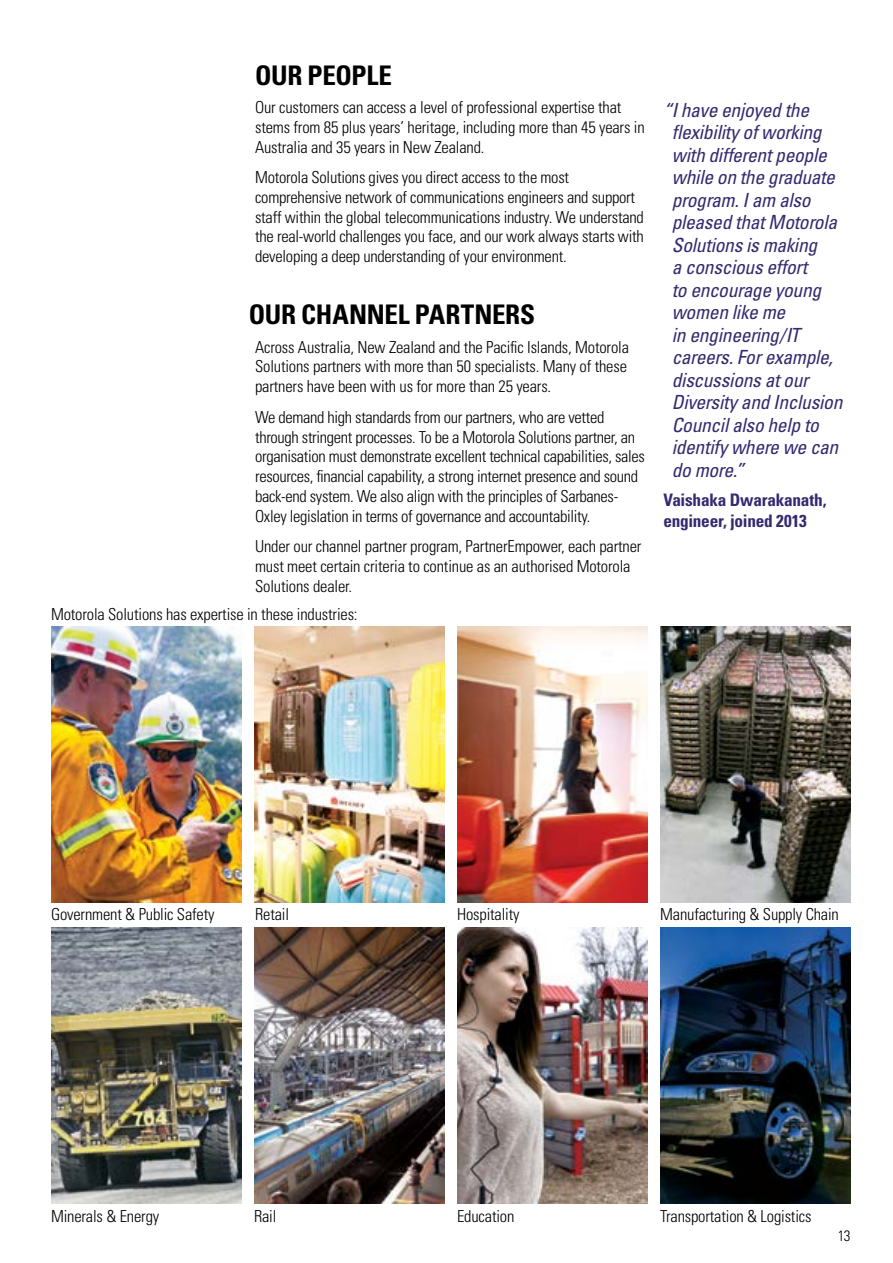
<style>
.page{position:relative;width:893px;height:1263px;background:#fff}
.page>*{position:absolute;margin:0;border:0;box-sizing:border-box;transform-origin:0 0}
.t1{font:700 condensed 27px "Univers";letter-spacing:-.01em;color:#000}
.t2{font:italic condensed 19.5px/22.5px "Univers";letter-spacing:-.015em;color:#35296f}
.t3{font:700 condensed 17.25px/21px "Univers";letter-spacing:-.015em;color:#35296f}
.t4{font:300 condensed 16.5px/19.8px "Univers";letter-spacing:-.015em;color:#000}
.t5{font:300 condensed 15px "Univers";color:#000}
</style>
<div class="page">
<img style="left:51px;top:626px;width:190px;height:276px">
<img style="left:254px;top:626px;width:190px;height:276px">
<img style="left:457px;top:626px;width:190px;height:276px">
<img style="left:660px;top:626px;width:190px;height:276px">
<img style="left:51px;top:927px;width:190px;height:276px">
<img style="left:254px;top:927px;width:190px;height:276px">
<img style="left:457px;top:927px;width:190px;height:276px">
<img style="left:660px;top:927px;width:190px;height:276px">
<h1 class="t1" style="left:255px;top:59px;width:138px">OUR PEOPLE</h1>
<p class="t4" style="left:255px;top:97px;width:391px">Our customers can access a level of professional expertise that stems from 85 plus years’ heritage, including more than 45 years in<br>Australia and 35 years in New Zealand.</p>
<p class="t4" style="left:255px;top:167px;width:390px">Motorola Solutions gives you direct access to the most comprehensive network of communications engineers and support staff within the global telecommunications industry. We understand the real-world challenges you face, and our work always starts with developing a deep understanding of your environment.</p>
<h1 class="t1" style="left:249px;top:298px;width:288px">OUR CHANNEL PARTNERS</h1>
<p class="t4" style="left:255px;top:337px;width:375px;text-align:justify">Across Australia, New Zealand and the Pacific Islands, Motorola Solutions partners with more than 50 specialists. Many of these partners have been with us for more than 25 years.</p>
<p class="t4" style="left:255px;top:407px;width:391px">We demand high standards from our partners, who are vetted through stringent processes. To be a Motorola Solutions partner, an organisation must demonstrate excellent technical capabilities, sales resources, financial capability, a strong internet presence and sound back-end system. We also align with the principles of Sarbanes-Oxley legislation in terms of governance and accountability.</p>
<p class="t4" style="left:255px;top:536px;width:388px">Under our channel partner program, PartnerEmpower, each partner must meet certain criteria to continue as an authorised Motorola<br>Solutions dealer.</p>
<p class="t4" style="left:51px;top:604px;width:308px">Motorola Solutions has expertise in these industries:</p>
<p class="t2" style="left:672px;top:98px;width:172px;text-indent:-8px">“I have enjoyed the flexibility of working with different people while on the graduate program. I am also pleased that Motorola<br>Solutions is making<br>a conscious effort<br>to encourage young women like me<br>in engineering/IT careers. For example, discussions at our<br>Diversity and Inclusion<br>Council also help to identify where we can do more.”</p>
<p class="t3" style="left:663px;top:489px;width:165px">Vaishaka Dwarakanath, engineer, joined 2013</p>
<p class="t4" style="left:51px;top:904px;width:165px">Government &amp; Public Safety</p>
<p class="t4" style="left:255px;top:904px;width:35px">Retail</p>
<p class="t4" style="left:457px;top:904px;width:64px">Hospitality</p>
<p class="t4" style="left:660px;top:904px;width:180px">Manufacturing &amp; Supply Chain</p>
<p class="t4" style="left:51px;top:1206px;width:110px">Minerals &amp; Energy</p>
<p class="t4" style="left:254px;top:1206px;width:24px">Rail</p>
<p class="t4" style="left:457px;top:1206px;width:59px">Education</p>
<p class="t4" style="left:660px;top:1206px;width:153px">Transportation &amp; Logistics</p>
<p class="t5" style="left:838px;top:1227px;width:14px">13</p>
</div>
